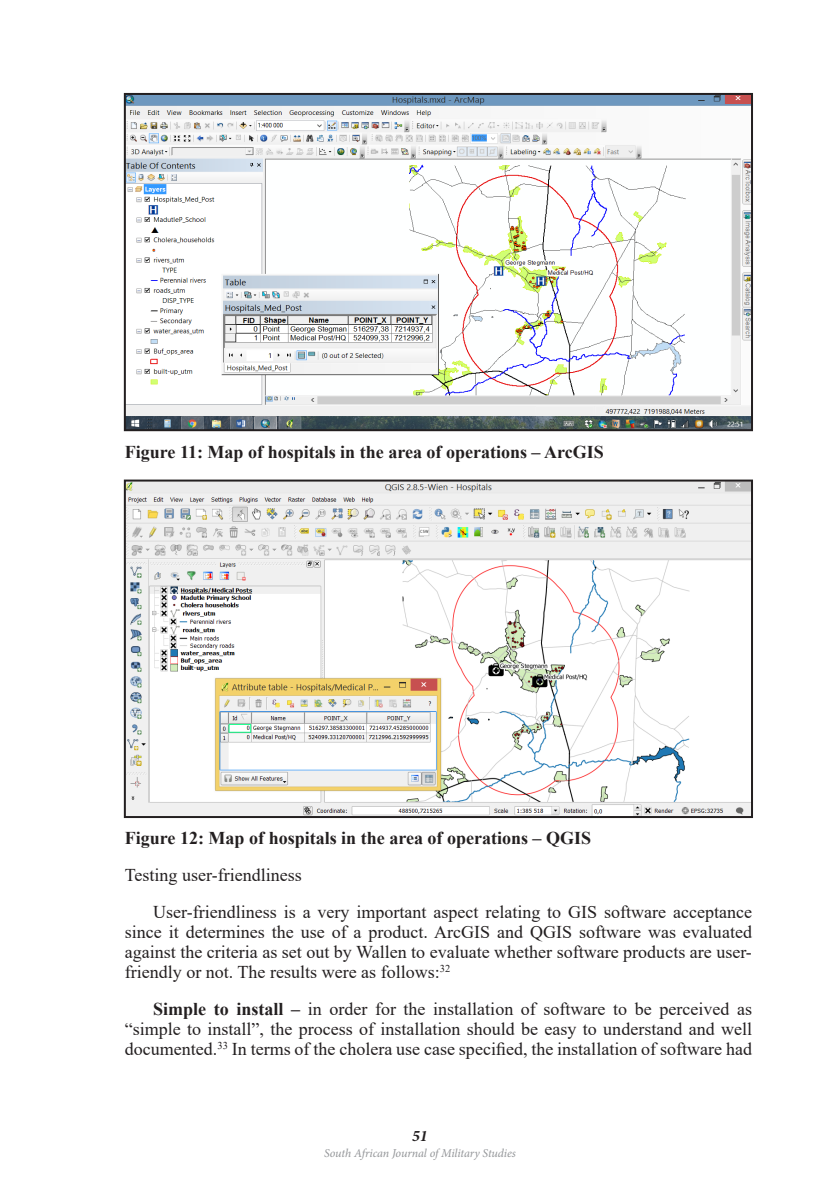
<style>
.page{position:relative;width:840px;height:1191px;background:#fff}
.page>*{position:absolute;margin:0;border:0;box-sizing:border-box;transform-origin:0 0}
.ICMG-TEXT{font:18px/20px "Times New Roman";color:#231f20;text-align:justify}
.ICMG-TEXT-2{font:700 18px "Times New Roman";color:#231f20}
.t1{font:italic 700 16px "Minion Pro";color:#231f20}
.t2{font:italic 12px "Minion Pro";letter-spacing:-.01em;color:#939598}
.s1{font-weight:700}
</style>
<div class="page">
<img style="left:127px;top:96px;width:622px;height:332px">
<div style="left:124px;top:93px;width:628px;height:338px;border:2px solid #231f20"></div>
<img style="left:127px;top:482px;width:622px;height:333px">
<div style="left:124px;top:479px;width:628px;height:339px;border:2px solid #231f20"></div>
<p class="ICMG-TEXT-2" style="left:125px;top:438px;width:480px">Figure 11: Map of hospitals in the area of operations – ArcGIS</p>
<p class="ICMG-TEXT-2" style="left:125px;top:825px;width:467px">Figure 12: Map of hospitals in the area of operations – QGIS</p>
<p class="ICMG-TEXT" style="left:125px;top:864px;width:178px">Testing user-friendliness</p>
<p class="ICMG-TEXT" style="left:125px;top:901px;width:628px;text-indent:28px">User-friendliness is a very important aspect relating to GIS software acceptance since it determines the use of a product. ArcGIS and QGIS software was evaluated against the criteria as set out by Wallen to evaluate whether software products are user&shy;friendly or not. The results were as follows:<sup>32</sup></p>
<p class="ICMG-TEXT" style="left:125px;top:998px;width:628px;text-indent:28px"><span class="s1">Simple to install –</span> in order for the installation of software to be perceived as “simple to install”, the process of installation should be easy to understand and well documented.<sup>33</sup> In terms of the cholera use case specified, the installation of software had</p>
<p class="t1" style="left:412px;top:1124px;width:17px">51</p>
<p class="t2" style="left:324px;top:1144px;width:193px">South African Journal of Military Studies</p>
</div>
